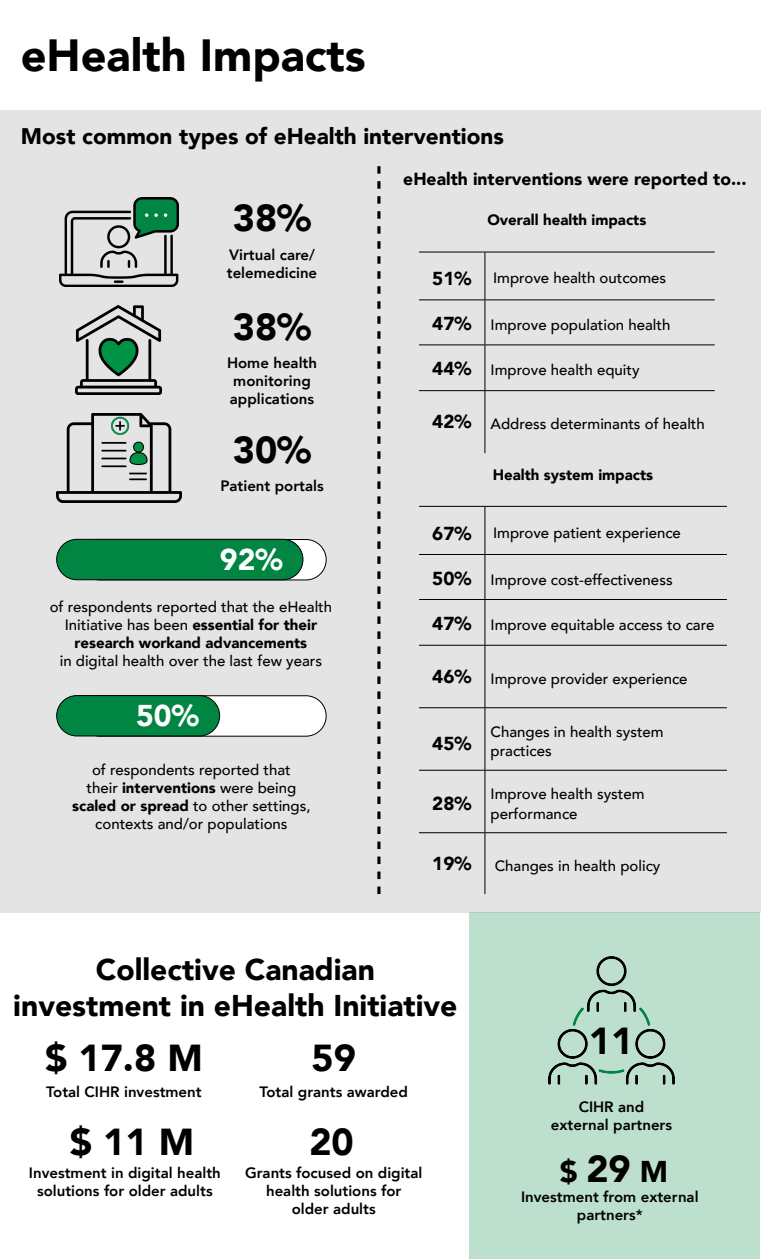
<style>
.page{position:relative;width:761px;height:1259px;background:#fff}
.page>*{position:absolute;margin:0;border:0;box-sizing:border-box;transform-origin:0 0}
.t1{font:900 45px "Avenir";color:#000}
.t2{font:900 37.5px "Avenir";color:#000}
.t3{font:900 30px "Avenir";color:#000}
.t4{font:900 30px "Avenir";color:#fff}
.t5{font:900 22.5px "Avenir";color:#000}
.t6{font:900 18.75px "Avenir";color:#000}
.t7{font:900 17.5px "Avenir";color:#000}
.t8{font:500 15px "Avenir";color:#000}
.t9{font:800 15px/18px "Avenir";color:#000;text-align:center}
.t10{font:900 15px "Avenir";color:#000}
.s1{font-weight:900}
.s2{font-size:37.5px}
</style>
<div class="page">
<div style="left:469px;top:913px;width:291px;height:346px;background:#bddfce"></div>
<div style="left:0;top:110px;width:760px;height:803px;background:#e4e4e4"></div>
<svg style="left:377px;top:166px;width:3px;height:728px"></svg>
<img style="left:60px;top:197px;width:119px;height:89px">
<img style="left:75px;top:306px;width:86px;height:88px">
<img style="left:57px;top:414px;width:125px;height:89px">
<div style="left:80px;top:696px;width:246px;height:40px;background:#fff;border-radius:20px"></div>
<div style="left:80px;top:695px;width:246px;height:41px;border:1px solid #000;border-radius:20px"></div>
<div style="left:57px;top:695px;width:163px;height:41px;background:#008542;border-radius:20px"></div>
<div style="left:56px;top:695px;width:164px;height:41px;border:1px solid #000;border-radius:20px"></div>
<div style="left:80px;top:539px;width:246px;height:41px;background:#fff;border-radius:20px"></div>
<div style="left:57px;top:539px;width:246px;height:41px;background:#008542;border-radius:20px"></div>
<div style="left:56px;top:539px;width:247px;height:41px;border:1px solid #000;border-radius:20px"></div>
<img style="left:549px;top:956px;width:125px;height:128px">
<hr style="left:419px;top:252px;width:66px;height:1px;background:#000">
<hr style="left:485px;top:252px;width:229px;height:1px;background:#000">
<hr style="left:484px;top:252px;width:1px;height:48px;background:#000">
<hr style="left:419px;top:300px;width:66px;height:1px;background:#000">
<hr style="left:485px;top:300px;width:229px;height:1px;background:#000">
<hr style="left:484px;top:300px;width:1px;height:45px;background:#000">
<hr style="left:419px;top:345px;width:66px;height:1px;background:#000">
<hr style="left:485px;top:345px;width:229px;height:1px;background:#000">
<hr style="left:484px;top:345px;width:1px;height:45px;background:#000">
<hr style="left:419px;top:390px;width:66px;height:1px;background:#000">
<hr style="left:485px;top:390px;width:229px;height:1px;background:#000">
<hr style="left:484px;top:391px;width:1px;height:62px;background:#000">
<hr style="left:419px;top:506px;width:66px;height:1px;background:#000">
<hr style="left:485px;top:506px;width:242px;height:1px;background:#000">
<hr style="left:484px;top:507px;width:1px;height:47px;background:#000">
<hr style="left:419px;top:554px;width:66px;height:1px;background:#000">
<hr style="left:485px;top:554px;width:242px;height:1px;background:#000">
<hr style="left:484px;top:555px;width:1px;height:44px;background:#000">
<hr style="left:419px;top:599px;width:66px;height:1px;background:#000">
<hr style="left:485px;top:599px;width:242px;height:1px;background:#000">
<hr style="left:484px;top:600px;width:1px;height:45px;background:#000">
<hr style="left:419px;top:645px;width:66px;height:1px;background:#000">
<hr style="left:485px;top:645px;width:242px;height:1px;background:#000">
<hr style="left:484px;top:645px;width:1px;height:62px;background:#000">
<hr style="left:419px;top:707px;width:66px;height:1px;background:#000">
<hr style="left:485px;top:707px;width:242px;height:1px;background:#000">
<hr style="left:484px;top:708px;width:1px;height:62px;background:#000">
<hr style="left:419px;top:770px;width:66px;height:1px;background:#000">
<hr style="left:485px;top:770px;width:242px;height:1px;background:#000">
<hr style="left:484px;top:770px;width:1px;height:62px;background:#000">
<hr style="left:419px;top:832px;width:66px;height:1px;background:#000">
<hr style="left:485px;top:832px;width:242px;height:1px;background:#000">
<hr style="left:484px;top:833px;width:1px;height:61px;background:#000">
<p class="t1" style="left:21px;top:17px;width:346px">eHealth Impacts</p>
<p class="t5" style="left:21px;top:117px;width:484px">Most common types of eHealth interventions</p>
<p class="t2" style="left:233px;top:186px;width:80px">38%</p>
<p class="t9" style="left:229px;top:246px;width:88px">Virtual care/</p>
<p class="t9" style="left:227px;top:264px;width:92px">telemedicine</p>
<p class="t2" style="left:233px;top:294px;width:80px">38%</p>
<p class="t9" style="left:227px;top:354px;width:92px">Home health</p>
<p class="t9" style="left:233px;top:372px;width:79px">monitoring</p>
<p class="t9" style="left:230px;top:390px;width:86px">applications</p>
<p class="t2" style="left:233px;top:418px;width:80px">30%</p>
<p class="t9" style="left:220px;top:477px;width:105px">Patient portals</p>
<p class="t4" style="left:220px;top:533px;width:64px">92%</p>
<p class="t8" style="left:50px;top:594px;width:284px">of respondents reported that the eHealth</p>
<p class="t8" style="left:65px;top:612px;width:254px">Initiative has been <span class="s1">essential for their</span></p>
<p class="t10" style="left:75px;top:630px;width:234px">research workand advancements</p>
<p class="t8" style="left:60px;top:648px;width:264px">in digital health over the last few years</p>
<p class="t4" style="left:136px;top:690px;width:64px">50%</p>
<p class="t8" style="left:92px;top:756px;width:200px">of respondents reported that</p>
<p class="t8" style="left:86px;top:774px;width:211px">their <span class="s1">interventions</span> were being</p>
<p class="t8" style="left:72px;top:792px;width:240px"><span class="s1">scaled or spread</span> to other settings,</p>
<p class="t8" style="left:95px;top:810px;width:194px">contexts and/or populations</p>
<p class="t7" style="left:403px;top:164px;width:345px">eHealth interventions were reported to...</p>
<p class="t10" style="left:487px;top:207px;width:160px">Overall health impacts</p>
<p class="t6" style="left:432px;top:262px;width:41px">51%</p>
<p class="t8" style="left:493px;top:265px;width:175px">Improve health outcomes</p>
<p class="t6" style="left:432px;top:307px;width:41px">47%</p>
<p class="t8" style="left:490px;top:312px;width:181px">Improve population health</p>
<p class="t6" style="left:432px;top:352px;width:41px">44%</p>
<p class="t8" style="left:490px;top:357px;width:150px">Improve health equity</p>
<p class="t6" style="left:432px;top:405px;width:41px">42%</p>
<p class="t8" style="left:490px;top:411px;width:216px">Address determinants of health</p>
<p class="t10" style="left:493px;top:462px;width:162px">Health system impacts</p>
<p class="t6" style="left:432px;top:517px;width:41px">67%</p>
<p class="t8" style="left:493px;top:520px;width:189px">Improve patient experience</p>
<p class="t6" style="left:432px;top:562px;width:41px">50%</p>
<p class="t8" style="left:490px;top:566px;width:184px">Improve cost-effectiveness</p>
<p class="t6" style="left:432px;top:607px;width:41px">47%</p>
<p class="t8" style="left:490px;top:612px;width:225px">Improve equitable access to care</p>
<p class="t6" style="left:432px;top:660px;width:41px">46%</p>
<p class="t8" style="left:490px;top:666px;width:199px">Improve provider experience</p>
<p class="t6" style="left:432px;top:727px;width:41px">45%</p>
<p class="t8" style="left:490px;top:719px;width:175px">Changes in health system</p>
<p class="t8" style="left:490px;top:738px;width:63px">practices</p>
<p class="t6" style="left:432px;top:787px;width:41px">28%</p>
<p class="t8" style="left:490px;top:781px;width:155px">Improve health system</p>
<p class="t8" style="left:490px;top:800px;width:88px">performance</p>
<p class="t6" style="left:432px;top:847px;width:41px">19%</p>
<p class="t8" style="left:494px;top:853px;width:167px">Changes in health policy</p>
<p class="t3" style="left:96px;top:944px;width:280px">Collective Canadian</p>
<p class="t3" style="left:13px;top:980px;width:445px">investment in eHealth Initiative</p>
<p class="t2" style="left:45px;top:1026px;width:159px">$ 17.8 M</p>
<p class="t9" style="left:46px;top:1082px;width:157px">Total CIHR investment</p>
<p class="t2" style="left:311px;top:1026px;width:46px">59</p>
<p class="t9" style="left:259px;top:1082px;width:150px">Total grants awarded</p>
<p class="t2" style="left:70px;top:1110px;width:126px">$ 11 M</p>
<p class="t9" style="left:29px;top:1164px;width:193px">Investment in digital health</p>
<p class="t9" style="left:37px;top:1182px;width:177px">solutions for older adults</p>
<p class="t2" style="left:309px;top:1110px;width:46px">20</p>
<p class="t9" style="left:245px;top:1164px;width:179px">Grants focused on digital health solutions for</p>
<p class="t9" style="left:292px;top:1200px;width:85px">older adults</p>
<p class="t2" style="left:589px;top:1008px;width:46px">11</p>
<p class="t9" style="left:578px;top:1098px;width:67px">CIHR and</p>
<p class="t9" style="left:551px;top:1116px;width:123px">external partners</p>
<p class="t3" style="left:559px;top:1145px;width:110px">$ <span class="s2">29</span> M</p>
<p class="t9" style="left:521px;top:1187px;width:179px">Investment from external</p>
<p class="t9" style="left:577px;top:1205px;width:67px">partners*</p>
</div>
